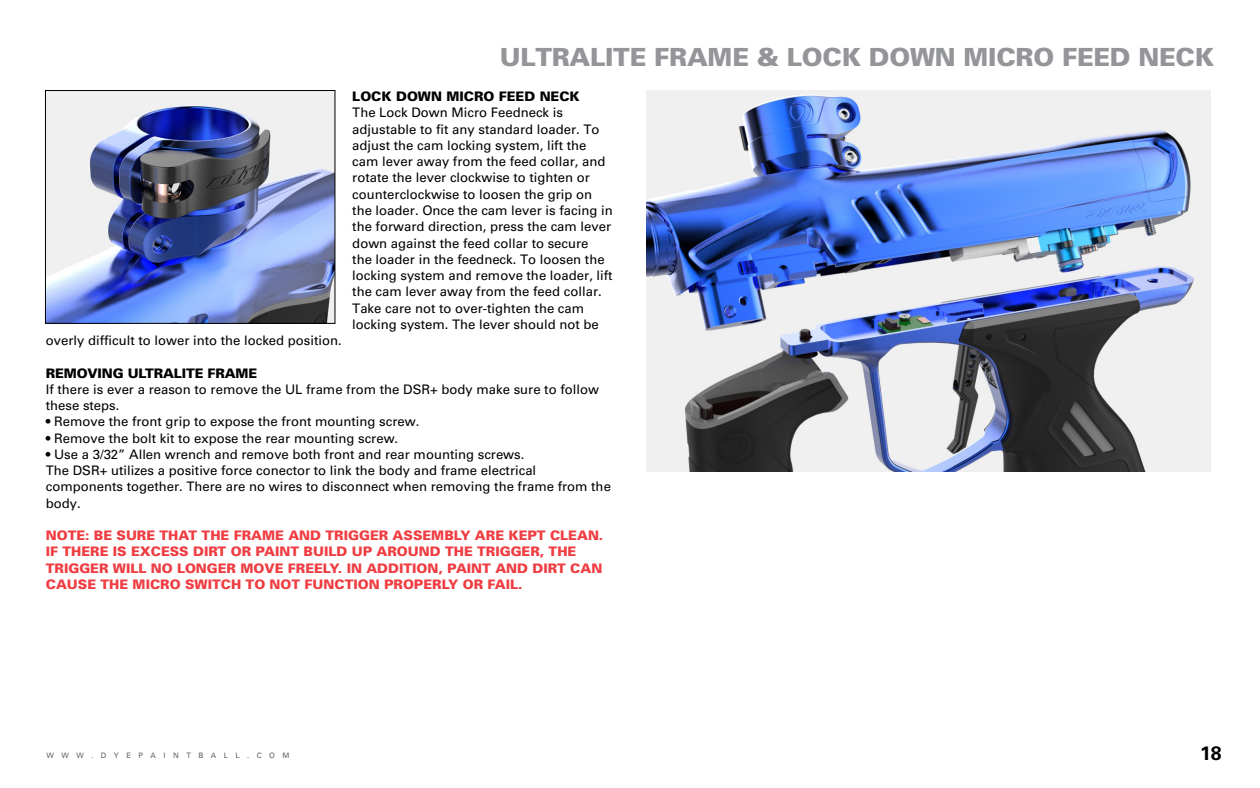
<style>
.page{position:relative;width:1260px;height:788px;background:#fff}
.page>*{position:absolute;margin:0;border:0;box-sizing:border-box;transform-origin:0 0}
.t1{font:900 25px "Univers";letter-spacing:-.01em;color:#939598}
.t2{font:700 19.5px "Univers";color:#000}
.t3{font:13.12px/16.2px "Univers";color:#000}
.t4{font:900 13.12px/16.2px "Univers";color:#ef3d42}
.t5{font:900 13.12px "Univers";letter-spacing:-.01em;color:#000}
.t6{font:7.5px "Univers LT";letter-spacing:1em;color:#626466}
</style>
<div class="page">
<img style="left:47px;top:92px;width:286px;height:230px">
<div style="left:45px;top:90px;width:290px;height:234px;border:1px solid #000"></div>
<img style="left:647px;top:91px;width:564px;height:380px">
<h1 class="t1" style="left:500px;top:41px;width:716px">ULTRALITE FRAME &amp; LOCK DOWN MICRO FEED NECK</h1>
<p class="t5" style="left:352px;top:88px;width:229px">LOCK DOWN MICRO FEED NECK</p>
<p class="t3" style="left:352px;top:105px;width:262px">The Lock Down Micro Feedneck is adjustable to fit any standard loader. To adjust the cam locking system, lift the cam lever away from the feed collar, and rotate the lever clockwise to tighten or counterclockwise to loosen the grip on the loader. Once the cam lever is facing in the forward direction, press the cam lever down against the feed collar to secure<br>the loader in the feedneck. To loosen the locking system and remove the loader, lift the cam lever away from the feed collar.<br>Take care not to over-tighten the cam locking system. The lever should not be</p>
<p class="t3" style="left:46px;top:332px;width:298px">overly difficult to lower into the locked position.</p>
<p class="t5" style="left:46px;top:365px;width:213px">REMOVING ULTRALITE FRAME</p>
<p class="t3" style="left:46px;top:381px;width:555px">If there is ever a reason to remove the UL frame from the DSR+ body make sure to follow these steps.</p>
<p class="t3" style="left:46px;top:413px;width:375px">• Remove the front grip to expose the front mounting screw.</p>
<p class="t3" style="left:46px;top:430px;width:354px">• Remove the bolt kit to expose the rear mounting screw.</p>
<p class="t3" style="left:46px;top:446px;width:567px">• Use a 3/32” Allen wrench and remove both front and rear mounting screws.<br>The DSR+ utilizes a positive force conector to link the body and frame electrical components together. There are no wires to disconnect when removing the frame from the body.</p>
<p class="t4" style="left:46px;top:527px;width:559px">NOTE: BE SURE THAT THE FRAME AND TRIGGER ASSEMBLY ARE KEPT CLEAN.<br>IF THERE IS EXCESS DIRT OR PAINT BUILD UP AROUND THE TRIGGER, THE TRIGGER WILL NO LONGER MOVE FREELY. IN ADDITION, PAINT AND DIRT CAN CAUSE THE MICRO SWITCH TO NOT FUNCTION PROPERLY OR FAIL.</p>
<p class="t6" style="left:46px;top:751px;width:245px">WWW.DYEPAINTBALL.COM</p>
<h2 class="t2" style="left:1200px;top:740px;width:23px">18</h2>
</div>
